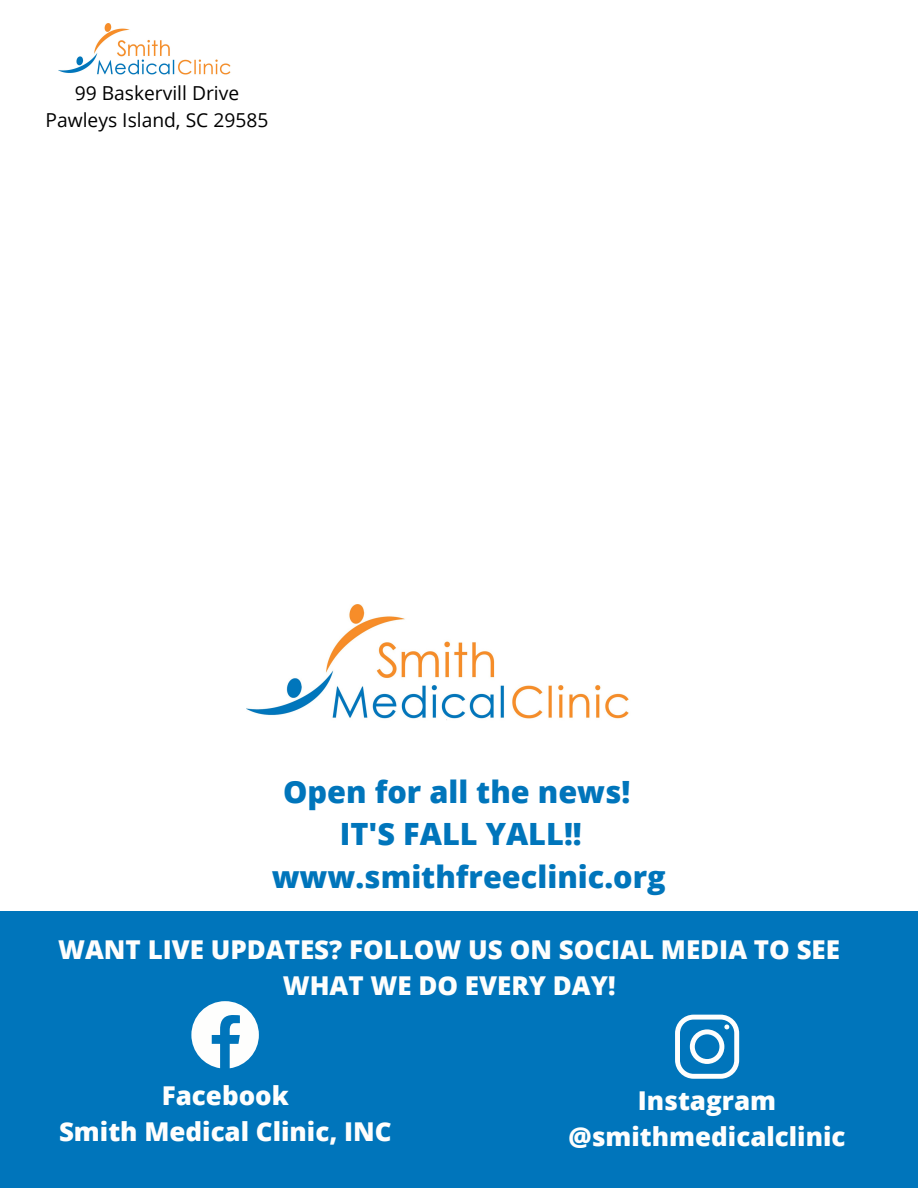
<style>
.page{position:relative;width:918px;height:1188px;background:#fff}
.page>*{position:absolute;margin:0;border:0;box-sizing:border-box;transform-origin:0 0}
.t1{font:800 30.75px "Open Sans";color:#0075bb}
.t2{font:800 25.95px/36px "Open Sans";color:#fefefd;text-align:center}
.t3{font:19.2px/26.8px "Open Sans";color:#000;text-align:center}
</style>
<div class="page">
<img style="left:246px;top:605px;width:383px;height:115px">
<div style="left:0;top:911px;width:918px;height:277px;background:#0075bb"></div>
<svg style="left:191px;top:1001px;width:68px;height:67px"></svg>
<svg style="left:675px;top:1015px;width:64px;height:64px"></svg>
<img style="left:59px;top:23px;width:172px;height:52px">
<p class="t3" style="left:46px;top:79px;width:224px">99 Baskervill Drive<br>Pawleys Island, SC 29585</p>
<p class="t1" style="left:283px;top:770px;width:349px">Open for all the news!</p>
<p class="t1" style="left:340px;top:812px;width:244px">IT'S FALL YALL!!</p>
<p class="t1" style="left:272px;top:855px;width:396px">www.smithfreeclinic.org</p>
<p class="t2" style="left:58px;top:931px;width:783px">WANT LIVE UPDATES? FOLLOW US ON SOCIAL MEDIA TO SEE<br>WHAT WE DO EVERY DAY!</p>
<p class="t2" style="left:59px;top:1077px;width:334px">Facebook<br>Smith Medical Clinic, INC</p>
<p class="t2" style="left:568px;top:1082px;width:279px">Instagram @smithmedicalclinic</p>
</div>
